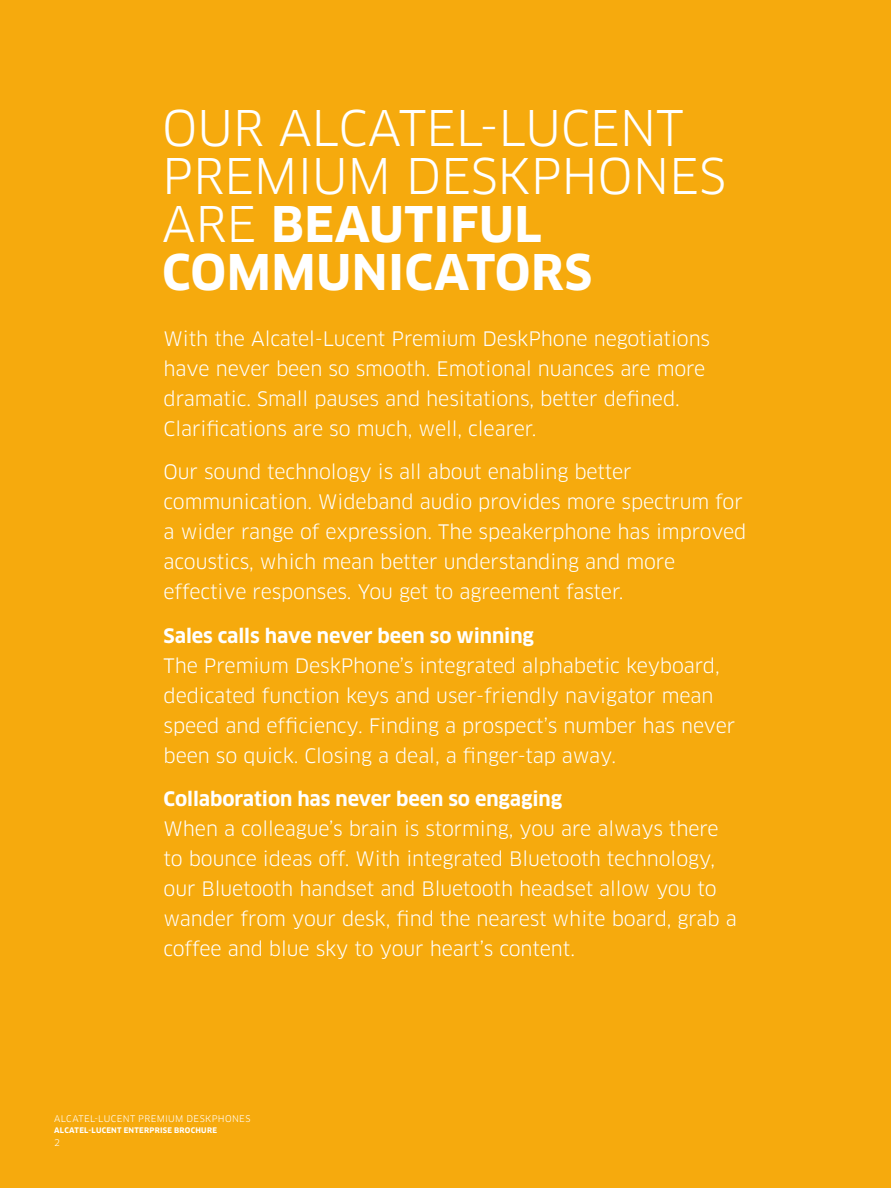
<style>
.page{position:relative;width:891px;height:1188px;background:#f6aa0d}
.page>*{position:absolute;margin:0;border:0;box-sizing:border-box;transform-origin:0 0}
.t1{font:48px/48px "Clan OT";letter-spacing:-.005em;color:#fff}
.t2{font:19.5px/30px "Clan OT";letter-spacing:-.005em;color:#fff}
.t3{font:700 19.5px "Clan OT";letter-spacing:-.005em;color:#fff}
.t4{font:9px "Clan OT";letter-spacing:.04em;color:#fff}
.t5{font:700 7.5px "Clan OT";letter-spacing:.035em;color:#fff}
.s1{font-weight:700}
</style>
<div class="page">
<h1 class="t1" style="left:162px;top:104px;width:565px">Our Alcatel-Lucent<br>Premium DeskPhones are <span class="s1">Beautiful<br>Communicators</span></h1>
<p class="t2" style="left:164px;top:324px;width:548px">With the Alcatel-Lucent Premium DeskPhone negotiations have never been so smooth. Emotional nuances are more dramatic. Small pauses and hesitations, better defined.<br>Clarifications are so much, well, clearer.</p>
<p class="t2" style="left:164px;top:457px;width:584px">Our sound technology is all about enabling better communication. Wideband audio provides more spectrum for a wider range of expression. The speakerphone has improved acoustics, which mean better understanding and more effective responses. You get to agreement faster.</p>
<p class="t3" style="left:164px;top:624px;width:372px">Sales calls have never been so winning</p>
<p class="t2" style="left:164px;top:651px;width:573px">The Premium DeskPhone’s integrated alphabetic keyboard, dedicated function keys and user-friendly navigator mean speed and efficiency. Finding a prospect’s number has never been so quick. Closing a deal, a finger-tap away.</p>
<p class="t3" style="left:164px;top:788px;width:400px">Collaboration has never been so engaging</p>
<p class="t2" style="left:164px;top:814px;width:575px">When a colleague’s brain is storming, you are always there to bounce ideas off. With integrated Bluetooth technology, our Bluetooth handset and Bluetooth headset allow you to wander from your desk, find the nearest white board, grab a coffee and blue sky to your heart’s content.</p>
<p class="t4" style="left:54px;top:1113px;width:198px">Alcatel-Lucent Premium DeskPhones</p>
<p class="t5" style="left:54px;top:1126px;width:165px">Alcatel-Lucent enterprise Brochure</p>
<p class="t4" style="left:54px;top:1138px;width:7px">2</p>
</div>
